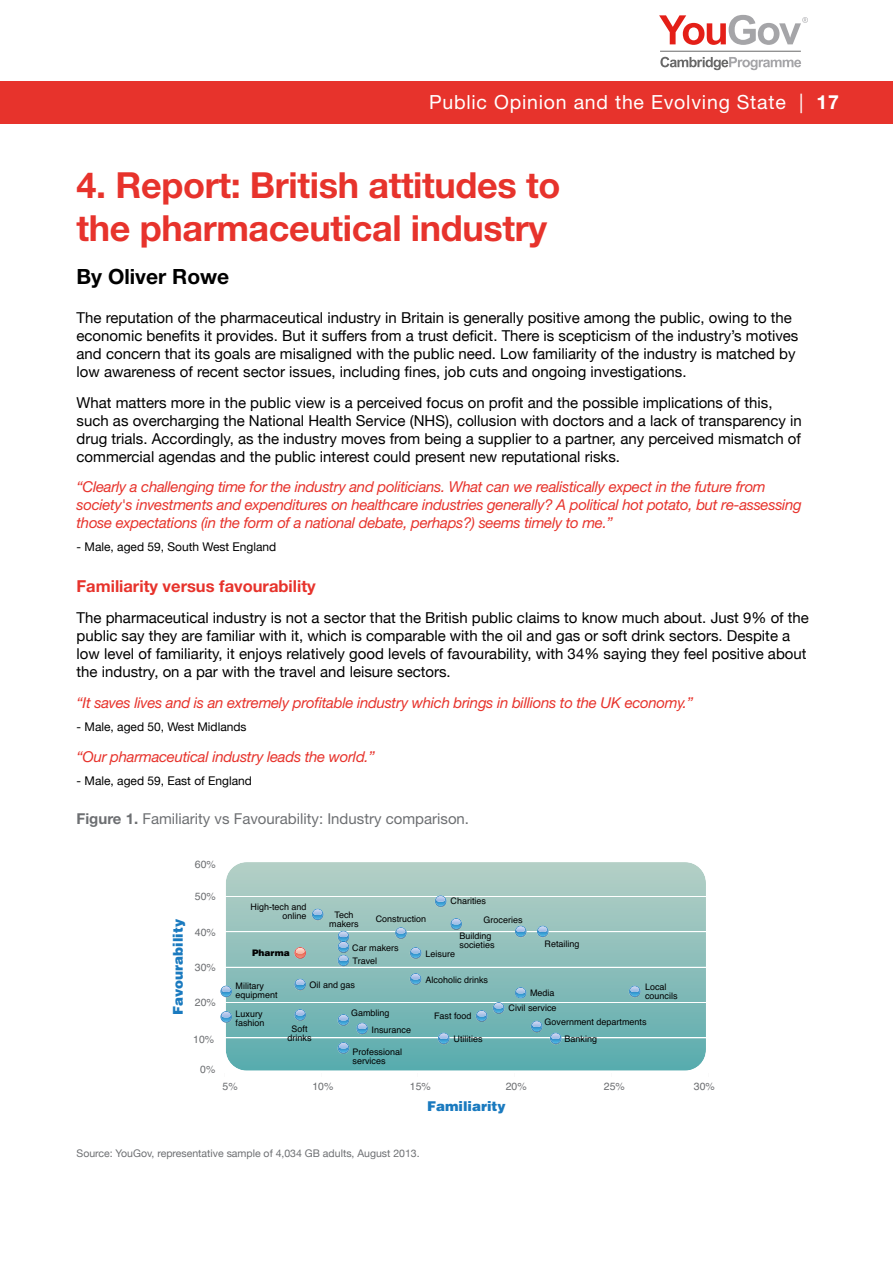
<style>
.page{position:relative;width:893px;height:1263px;background:#fff}
.page>*{position:absolute;margin:0;border:0;box-sizing:border-box;transform-origin:0 0}
.t1{font:700 36px/43.2px "Helvetica Neue";letter-spacing:-.01em;color:#e7332c}
.t2{font:700 21px "Helvetica Neue";color:#000}
.t3{font:19.5px "Helvetica Neue";letter-spacing:.04em;color:#fff}
.t4{font:700 16.5px "Helvetica Neue";color:#e7332c}
.t5{font:15px/18px "Helvetica Neue";color:#000}
.t6{font:italic 15px/18px "Helvetica Neue";letter-spacing:-.02em;color:#e7332c}
.t7{font:15px "Helvetica Neue";color:#6d6f72}
.t8{font:900 13.5px "Helvetica";color:#1a7abf}
.t9{font:12px "Helvetica Neue";color:#000}
.t10{font:10.5px "Helvetica Neue";color:#6d6f72}
.t11{font:10.5px "Helvetica";color:#6d6f72}
.t12{font:9px/9px "Helvetica";color:#000}
.t13{font:900 9px "Helvetica";color:#010202}
.s1{font-weight:700}
</style>
<div class="page">
<div style="left:0;top:81px;width:893px;height:42px;background:#e7332c"></div>
<svg style="left:660px;top:57px;width:141px;height:13px"></svg>
<svg style="left:659px;top:15px;width:149px;height:30px"></svg>
<hr style="left:660px;top:51px;width:141px;height:1px;background:#686868">
<svg style="left:224px;top:862px;width:482px;height:209px;background:#8abeba"></svg>
<hr style="left:221px;top:896px;width:488px;height:1px;background:#fff">
<hr style="left:221px;top:931px;width:488px;height:1px;background:#fff">
<hr style="left:221px;top:967px;width:488px;height:1px;background:#fff">
<hr style="left:221px;top:1002px;width:485px;height:1px;background:#fff">
<hr style="left:221px;top:1037px;width:485px;height:1px;background:#fff">
<svg style="left:220px;top:986px;width:12px;height:11px"></svg>
<svg style="left:294px;top:947px;width:12px;height:12px"></svg>
<svg style="left:395px;top:927px;width:12px;height:12px"></svg>
<svg style="left:338px;top:931px;width:11px;height:35px"></svg>
<svg style="left:338px;top:1014px;width:11px;height:12px"></svg>
<svg style="left:356px;top:1023px;width:12px;height:11px"></svg>
<svg style="left:438px;top:1033px;width:12px;height:11px"></svg>
<svg style="left:410px;top:973px;width:12px;height:12px"></svg>
<svg style="left:410px;top:947px;width:12px;height:12px"></svg>
<svg style="left:550px;top:1033px;width:12px;height:11px"></svg>
<svg style="left:531px;top:1021px;width:12px;height:11px"></svg>
<svg style="left:515px;top:987px;width:11px;height:11px"></svg>
<svg style="left:515px;top:926px;width:12px;height:11px"></svg>
<svg style="left:450px;top:918px;width:12px;height:12px"></svg>
<svg style="left:435px;top:895px;width:12px;height:12px"></svg>
<svg style="left:537px;top:926px;width:12px;height:11px"></svg>
<svg style="left:629px;top:986px;width:12px;height:11px"></svg>
<svg style="left:476px;top:1002px;width:29px;height:20px"></svg>
<svg style="left:338px;top:1042px;width:11px;height:12px"></svg>
<svg style="left:312px;top:909px;width:12px;height:11px"></svg>
<svg style="left:294px;top:979px;width:12px;height:11px"></svg>
<svg style="left:294px;top:1009px;width:12px;height:12px"></svg>
<svg style="left:220px;top:1011px;width:12px;height:12px"></svg>
<h3 class="t3" style="left:429px;top:90px;width:411px">Public Opinion and the Evolving State | <span class="s1">17</span></h3>
<h1 class="t1" style="left:77px;top:163px;width:485px">4. Report: British attitudes to the pharmaceutical industry</h1>
<h2 class="t2" style="left:77px;top:263px;width:154px">By Oliver Rowe</h2>
<p class="t5" style="left:77px;top:309px;width:723px">The reputation of the pharmaceutical industry in Britain is generally positive among the public, owing to the economic benefits it provides. But it suffers from a trust deficit. There is scepticism of the industry’s motives and concern that its goals are misaligned with the public need. Low familiarity of the industry is matched by low awareness of recent sector issues, including fines, job cuts and ongoing investigations.</p>
<p class="t5" style="left:77px;top:394px;width:727px">What matters more in the public view is a perceived focus on profit and the possible implications of this, such as overcharging the National Health Service (NHS), collusion with doctors and a lack of transparency in drug trials. Accordingly, as the industry moves from being a supplier to a partner, any perceived mismatch of commercial agendas and the public interest could present new reputational risks.</p>
<p class="t6" style="left:77px;top:478px;width:727px">“Clearly a challenging time for the industry and politicians. What can we realistically expect in the future from society's investments and expenditures on healthcare industries generally? A political hot potato, but re-assessing those expectations (in the form of a national debate, perhaps?) seems timely to me.”</p>
<p class="t9" style="left:77px;top:538px;width:201px">- Male, aged 59, South West England</p>
<p class="t4" style="left:77px;top:576px;width:241px">Familiarity versus favourability</p>
<p class="t5" style="left:77px;top:610px;width:734px">The pharmaceutical industry is not a sector that the British public claims to know much about. Just 9% of the public say they are familiar with it, which is comparable with the oil and gas or soft drink sectors. Despite a low level of familiarity, it enjoys relatively good levels of favourability, with 34% saying they feel positive about the industry, on a par with the travel and leisure sectors.</p>
<p class="t6" style="left:77px;top:693px;width:618px">“It saves lives and is an extremely profitable industry which brings in billions to the UK economy.”</p>
<p class="t9" style="left:77px;top:718px;width:172px">- Male, aged 50, West Midlands</p>
<p class="t6" style="left:77px;top:747px;width:300px">“Our pharmaceutical industry leads the world.”</p>
<p class="t9" style="left:77px;top:772px;width:177px">- Male, aged 59, East of England</p>
<p class="t7" style="left:77px;top:809px;width:394px"><span class="s1">Figure 1.</span> Familiarity vs Favourability: Industry comparison.</p>
<p class="t11" style="left:195px;top:856px;width:23px">60%</p>
<p class="t8" style="left:169px;top:1015px;width:97px;rotate:-90deg">Favourability</p>
<p class="t11" style="left:195px;top:889px;width:23px">50%</p>
<p class="t11" style="left:195px;top:924px;width:23px">40%</p>
<p class="t11" style="left:195px;top:959px;width:23px">30%</p>
<p class="t11" style="left:195px;top:994px;width:23px">20%</p>
<p class="t11" style="left:193px;top:1031px;width:23px">10%</p>
<p class="t11" style="left:200px;top:1061px;width:17px">0%</p>
<p class="t12" style="left:250px;top:903px;width:58px;text-align:right">High-tech and online</p>
<p class="t13" style="left:252px;top:947px;width:39px">Pharma</p>
<p class="t12" style="left:451px;top:897px;width:37px">Charities</p>
<p class="t12" style="left:329px;top:911px;width:31px;text-align:center">Tech makers</p>
<p class="t12" style="left:376px;top:915px;width:52px">Construction</p>
<p class="t12" style="left:352px;top:943px;width:48px">Car makers</p>
<p class="t12" style="left:460px;top:911px;width:64px;line-height:16.5px;text-indent:24px">Groceries<br>Building</p>
<p class="t12" style="left:460px;top:941px;width:37px">societies</p>
<p class="t12" style="left:426px;top:950px;width:31px">Leisure</p>
<p class="t12" style="left:353px;top:956px;width:26px">Travel</p>
<p class="t12" style="left:545px;top:940px;width:37px">Retailing</p>
<p class="t12" style="left:236px;top:981px;width:44px">Military equipment</p>
<p class="t12" style="left:236px;top:1009px;width:31px">Luxury fashion</p>
<p class="t12" style="left:426px;top:976px;width:64px">Alcoholic drinks</p>
<p class="t12" style="left:310px;top:981px;width:47px">Oil and gas</p>
<p class="t12" style="left:288px;top:1025px;width:26px;text-align:center">Soft drinks</p>
<p class="t12" style="left:454px;top:1034px;width:30px">Utilities</p>
<p class="t12" style="left:351px;top:1009px;width:40px">Gambling</p>
<p class="t12" style="left:434px;top:1012px;width:39px">Fast food</p>
<p class="t12" style="left:372px;top:1025px;width:41px">Insurance</p>
<p class="t12" style="left:353px;top:1048px;width:51px">Professional services</p>
<p class="t12" style="left:509px;top:986px;width:49px;line-height:15px;text-align:right">Media<br>Civil service</p>
<p class="t12" style="left:645px;top:982px;width:34px">Local councils</p>
<p class="t12" style="left:545px;top:1018px;width:104px">Government departments</p>
<p class="t12" style="left:565px;top:1034px;width:34px">Banking</p>
<p class="t11" style="left:223px;top:1078px;width:17px">5%</p>
<p class="t11" style="left:312px;top:1078px;width:23px">10%</p>
<p class="t11" style="left:410px;top:1078px;width:23px">15%</p>
<p class="t11" style="left:506px;top:1078px;width:23px">20%</p>
<p class="t11" style="left:604px;top:1078px;width:23px">25%</p>
<p class="t11" style="left:694px;top:1078px;width:23px">30%</p>
<p class="t8" style="left:427px;top:1097px;width:80px">Familiarity</p>
<p class="t10" style="left:77px;top:1145px;width:343px">Source: YouGov, representative sample of 4,034 GB adults, August 2013.</p>
</div>
